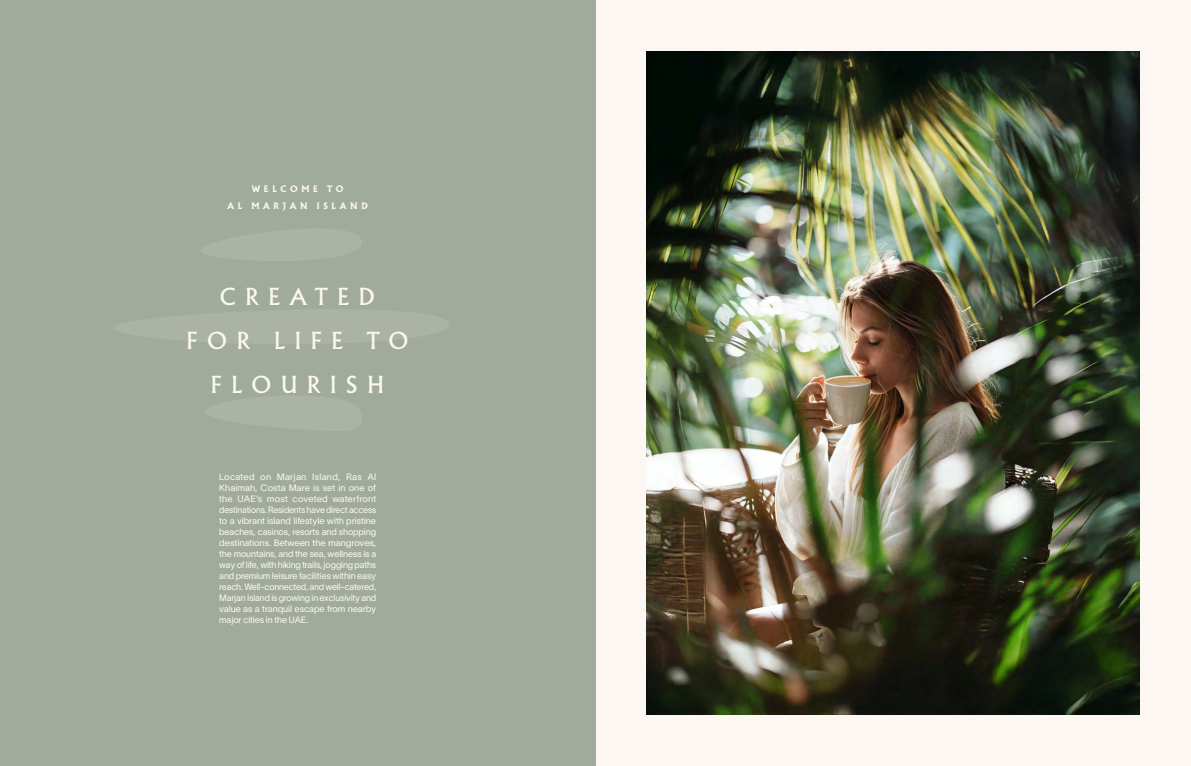
<style>
.page{position:relative;width:1191px;height:766px;background:#fff}
.page>*{position:absolute;margin:0;border:0;box-sizing:border-box;transform-origin:0 0}
.t1{font:21px/44px "Albertus Nova";letter-spacing:.46em;color:#fcf7f2;text-align:center}
.t2{font:9px/11px "Lausanne 300";letter-spacing:-.01em;color:#fcf7f2;text-align:justify}
.t3{font:900 8px/17px "Albertus Nova";letter-spacing:.46em;color:#fcf7f2;text-align:center}
</style>
<div class="page">
<div style="left:0;top:0;width:1191px;height:765px;background:#fcf7f2"></div>
<div style="left:0;top:0;width:595px;height:765px;background:#a1ab9c"></div>
<img style="left:646px;top:51px;width:494px;height:663px">
<p class="t3" style="left:227px;top:180px;width:142px">WELCOME TO<br>AL MARJAN ISLAND</p>
<h1 class="t1" style="left:186px;top:275px;width:223px">CREATED<br>FOR LIFE TO<br>FLOURISH</h1>
<p class="t2" style="left:219px;top:470px;width:158px">Located on Marjan Island, Ras Al Khaimah, Costa Mare is set in one of the UAE’s most coveted waterfront destinations. Residents have direct access to a vibrant island lifestyle with pristine beaches, casinos, resorts and shopping destinations. Between the mangroves, the mountains, and the sea, wellness is a way of life, with hiking trails, jogging paths and premium leisure facilities within easy reach. Well-connected, and well-catered, Marjan Island is growing in exclusivity and value as a tranquil escape from nearby major cities in the UAE.</p>
</div>
